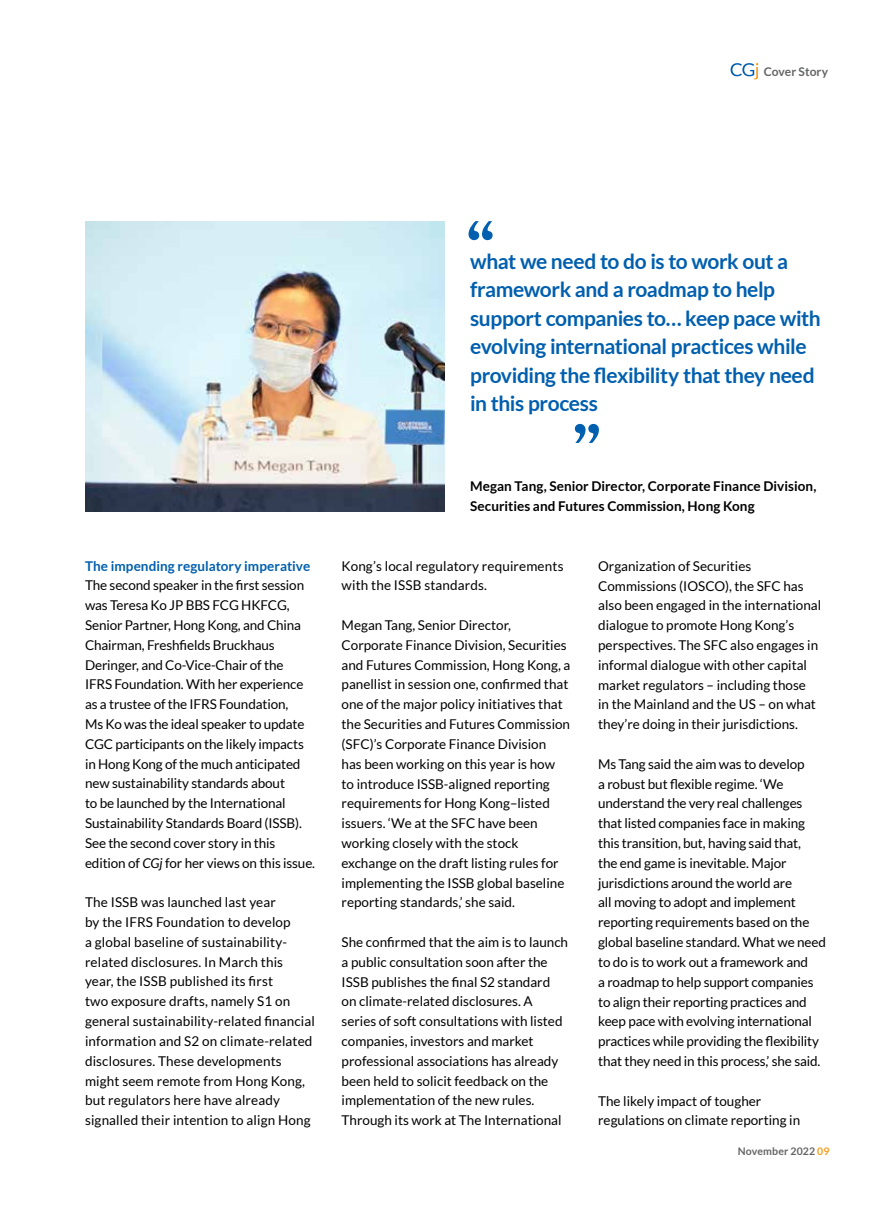
<style>
.page{position:relative;width:893px;height:1212px;background:#fff}
.page>*{position:absolute;margin:0;border:0;box-sizing:border-box;transform-origin:0 0}
.t1{font:700 21px/28.5px "Lato";letter-spacing:-.02em;color:#005fae}
.t2{font:13.5px/19.8px "Lato";color:#000}
.t3{font:700 13.5px/19.8px "Lato";letter-spacing:.005em;color:#000}
.t4{font:700 13.5px "Lato";letter-spacing:.005em;color:#005fae}
.t5{font:700 12px "Lato";color:#636466}
.t6{font:700 10.5px "Lato";letter-spacing:.015em;color:#636466}
.s1{font-style:italic}
.s2{color:#f99d1c}
</style>
<div class="page">
<svg style="left:731px;top:63px;width:27px;height:16px"></svg>
<svg style="left:575px;top:424px;width:24px;height:19px"></svg>
<svg style="left:469px;top:221px;width:24px;height:19px"></svg>
<img style="left:85px;top:221px;width:359px;height:290px">
<p class="t5" style="left:764px;top:65px;width:66px">Cover Story</p>
<p class="t4" style="left:85px;top:558px;width:227px">The impending regulatory imperative</p>
<p class="t2" style="left:85px;top:575px;width:232px">The second speaker in the first session was Teresa Ko JP BBS FCG HKFCG, Senior Partner, Hong Kong, and China Chairman, Freshfields Bruckhaus Deringer, and Co-Vice-Chair of the<br>IFRS Foundation. With her experience as a trustee of the IFRS Foundation,<br>Ms Ko was the ideal speaker to update CGC participants on the likely impacts in Hong Kong of the much anticipated new sustainability standards about<br>to be launched by the International Sustainability Standards Board (ISSB).<br>See the second cover story in this edition of <span class="s1">CGj</span> for her views on this issue.</p>
<p class="t2" style="left:85px;top:892px;width:231px">The ISSB was launched last year<br>by the IFRS Foundation to develop<br>a global baseline of sustainability&shy;related disclosures. In March this year, the ISSB published its first<br>two exposure drafts, namely S1 on general sustainability-related financial information and S2 on climate-related disclosures. These developments might seem remote from Hong Kong, but regulators here have already signalled their intention to align Hong</p>
<h1 class="t1" style="left:470px;top:247px;width:352px">what we need to do is to work out a framework and a roadmap to help support companies to… keep pace with evolving international practices while providing the flexibility that they need in this process</h1>
<p class="t3" style="left:470px;top:476px;width:348px">Megan Tang, Senior Director, Corporate Finance Division,<br>Securities and Futures Commission, Hong Kong</p>
<p class="t2" style="left:342px;top:556px;width:223px">Kong’s local regulatory requirements with the ISSB standards.</p>
<p class="t2" style="left:342px;top:615px;width:230px">Megan Tang, Senior Director, Corporate Finance Division, Securities and Futures Commission, Hong Kong, a panellist in session one, confirmed that one of the major policy initiatives that the Securities and Futures Commission (SFC)’s Corporate Finance Division<br>has been working on this year is how to introduce ISSB-aligned reporting requirements for Hong Kong–listed issuers. ‘We at the SFC have been working closely with the stock exchange on the draft listing rules for implementing the ISSB global baseline reporting standards,’ she said.</p>
<p class="t2" style="left:342px;top:932px;width:228px">She confirmed that the aim is to launch a public consultation soon after the ISSB publishes the final S2 standard on climate-related disclosures. A series of soft consultations with listed companies, investors and market professional associations has already been held to solicit feedback on the implementation of the new rules.<br>Through its work at The International</p>
<p class="t2" style="left:598px;top:556px;width:224px">Organization of Securities Commissions (IOSCO), the SFC has also been engaged in the international dialogue to promote Hong Kong’s perspectives. The SFC also engages in informal dialogue with other capital market regulators – including those<br>in the Mainland and the US – on what they’re doing in their jurisdictions.</p>
<p class="t2" style="left:598px;top:754px;width:229px">Ms Tang said the aim was to develop<br>a robust but flexible regime. ‘We understand the very real challenges that listed companies face in making this transition, but, having said that,<br>the end game is inevitable. Major jurisdictions around the world are<br>all moving to adopt and implement reporting requirements based on the global baseline standard. What we need to do is to work out a framework and<br>a roadmap to help support companies to align their reporting practices and keep pace with evolving international practices while providing the flexibility that they need in this process,’ she said.</p>
<p class="t2" style="left:598px;top:1090px;width:204px">The likely impact of tougher regulations on climate reporting in</p>
<p class="t6" style="left:738px;top:1145px;width:93px">November 2022 <span class="s2">09</span></p>
</div>
